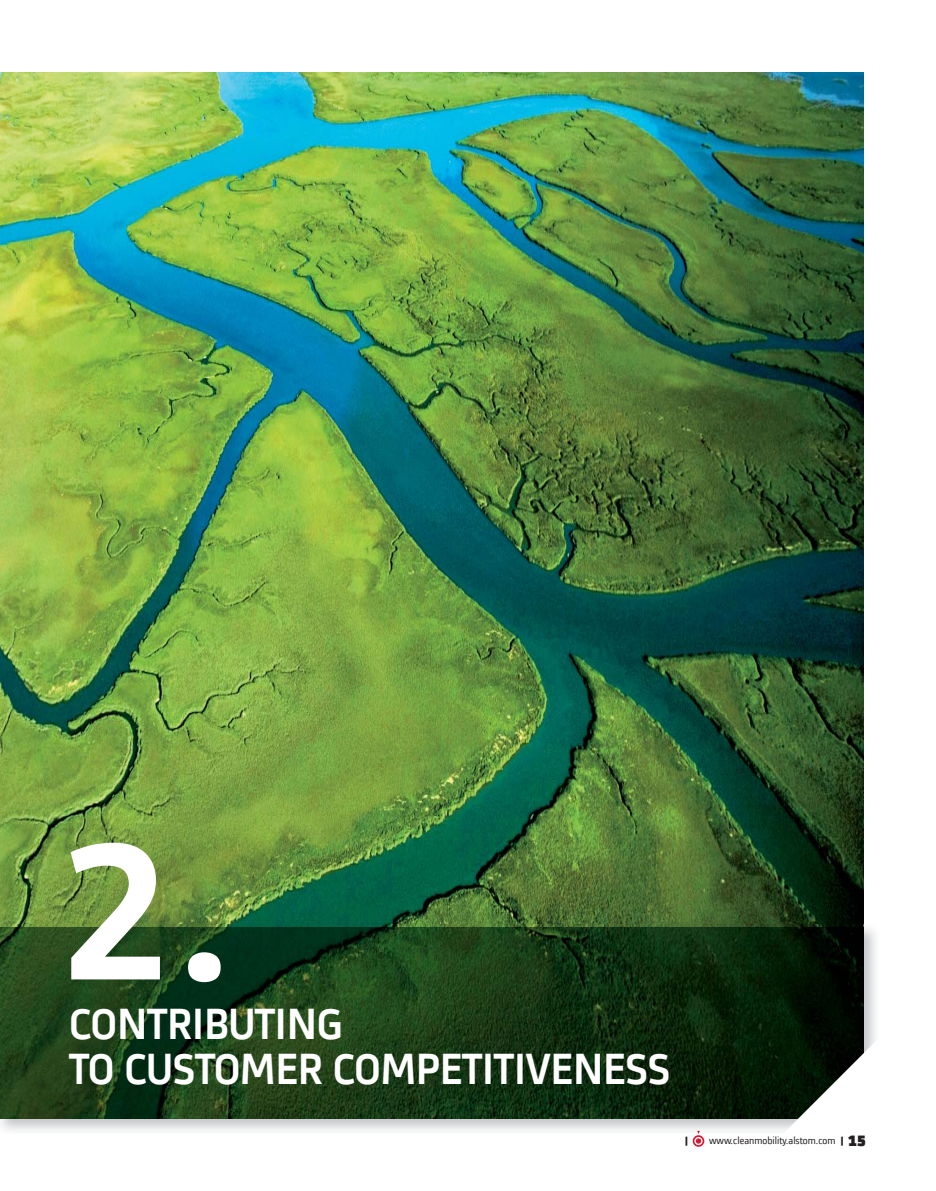
<style>
.page{position:relative;width:936px;height:1191px;background:#fff}
.page>*{position:absolute;margin:0;border:0;box-sizing:border-box;transform-origin:0 0}
.t1{font:500 232.5px "Alstom";color:#fff}
.t2{font:500 45px/45px "Alstom";letter-spacing:-.02em;color:#fff}
.t3{font:10.5px "Alstom";color:#231f20}
.t4{font:900 9.75px "Alstom";color:#231f20}
.s1{font-size:228px}
.s2{font-weight:900;font-size:9.75px}
.s3{font-weight:900;font-size:18px}
</style>
<div class="page">
<img style="left:0;top:72px;width:863px;height:852px">
<img style="left:0;top:924px;width:876px;height:207px">
<svg style="left:0;top:1117px;width:26px;height:1px"></svg>
<img style="left:26px;top:1117px;width:699px;height:1px">
<img style="left:863px;top:927px;width:1px;height:191px">
<svg style="left:725px;top:981px;width:151px;height:150px"></svg>
<svg style="left:692px;top:1135px;width:12px;height:11px"></svg>
<svg style="left:694px;top:1136px;width:8px;height:9px"></svg>
<svg style="left:695px;top:1130px;width:6px;height:13px"></svg>
<h1 class="t1" style="left:58px;top:793px;width:177px">2<span class="s1">.</span></h1>
<p class="t2" style="left:69px;top:1003px;width:603px">CONTRIBUTING<br>TO CUSTOMER COMPETITIVENESS</p>
<p class="t4" style="left:685px;top:1136px;width:4px">|</p>
<p class="t3" style="left:709px;top:1135px;width:159px">www.cleanmobility.alstom.com <span class="s2">|</span> <span class="s3">15</span></p>
</div>
